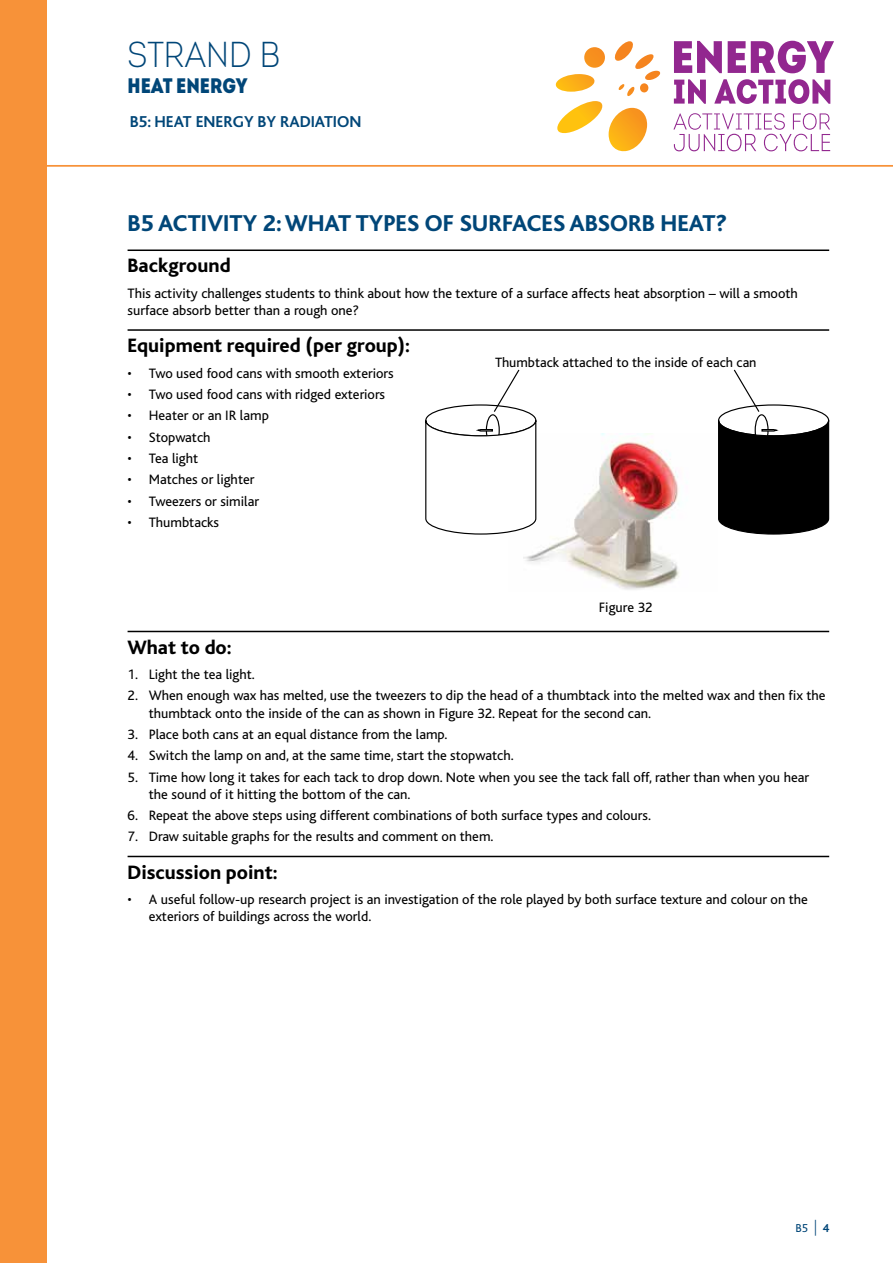
<style>
.page{position:relative;width:893px;height:1263px;background:#fff}
.page>*{position:absolute;margin:0;border:0;box-sizing:border-box;transform-origin:0 0}
.t1{font:36px "Intro Cond Light Free";color:#004678}
.t2{font:800 24px "Bliss";color:#004678}
.t3{font:21px "Intro Cond Black Free";color:#004678}
.t4{font:800 20.25px "Bliss";color:#000}
.t5{font:700 16.5px "Bliss";color:#004678}
.t6{font:14.25px/17.1px "Bliss";color:#000}
.t7{font:14.1px "Bliss";color:#000}
.t8{font:12px "Bliss";color:#004678}
.s1{font-weight:300;font-size:15.6px}
.s2{font-weight:700}
</style>
<div class="page">
<hr style="left:0;top:165px;width:893px;height:2px;background:#f79239">
<div style="left:0;top:0;width:47px;height:1263px;background:#f79239"></div>
<svg style="left:673px;top:113px;width:157px;height:38px"></svg>
<svg style="left:674px;top:41px;width:48px;height:32px"></svg>
<svg style="left:728px;top:41px;width:106px;height:32px"></svg>
<svg style="left:674px;top:79px;width:32px;height:25px"></svg>
<svg style="left:714px;top:79px;width:116px;height:25px"></svg>
<svg style="left:555px;top:41px;width:105px;height:111px"></svg>
<img style="left:523px;top:535px;width:157px;height:55px">
<hr style="left:128px;top:249px;width:701px;height:2px;background:#000">
<hr style="left:128px;top:329px;width:701px;height:2px;background:#000">
<hr style="left:128px;top:631px;width:701px;height:1px;background:#000">
<hr style="left:128px;top:856px;width:701px;height:1px;background:#000">
<svg style="left:425px;top:369px;width:404px;height:166px"></svg>
<h1 class="t1" style="left:128px;top:33px;width:154px">STRAND B</h1>
<h3 class="t3" style="left:128px;top:71px;width:121px">HEAT ENERGY</h3>
<p class="t5" style="left:130px;top:113px;width:233px">B5: HEAT ENERGY BY RADIATION</p>
<h2 class="t2" style="left:128px;top:211px;width:601px">B5 ACTIVITY 2: WHAT TYPES OF SURFACES ABSORB HEAT?</h2>
<h3 class="t4" style="left:128px;top:255px;width:105px">Background</h3>
<p class="t6" style="left:128px;top:285px;width:672px">This activity challenges students to think about how the texture of a surface affects heat absorption – will a smooth surface absorb better than a rough one?</p>
<h3 class="t4" style="left:128px;top:335px;width:284px">Equipment required (per group):</h3>
<p class="t6" style="left:128px;top:365px;width:267px">• Two used food cans with smooth exteriors</p>
<p class="t6" style="left:128px;top:386px;width:259px">• Two used food cans with ridged exteriors</p>
<p class="t6" style="left:128px;top:407px;width:143px">• Heater or an IR lamp</p>
<p class="t6" style="left:128px;top:429px;width:85px">• Stopwatch</p>
<p class="t6" style="left:128px;top:450px;width:72px">• Tea light</p>
<p class="t6" style="left:128px;top:471px;width:128px">• Matches or lighter</p>
<p class="t6" style="left:128px;top:493px;width:133px">• Tweezers or similar</p>
<p class="t6" style="left:128px;top:514px;width:93px">• Thumbtacks</p>
<p class="t7" style="left:495px;top:355px;width:263px">Thumbtack attached to the inside of each can</p>
<p class="t6" style="left:599px;top:599px;width:55px">Figure 32</p>
<h3 class="t4" style="left:128px;top:636px;width:106px">What to do:</h3>
<p class="t6" style="left:128px;top:666px;width:129px">1. Light the tea light.</p>
<p class="t6" style="left:149px;top:687px;width:678px;text-indent:-21px">2. When enough wax has melted, use the tweezers to dip the head of a thumbtack into the melted wax and then fix the thumbtack onto the inside of the can as shown in Figure 32. Repeat for the second can.</p>
<p class="t6" style="left:128px;top:726px;width:321px">3. Place both cans at an equal distance from the lamp.</p>
<p class="t6" style="left:128px;top:747px;width:388px">4. Switch the lamp on and, at the same time, start the stopwatch.</p>
<p class="t6" style="left:149px;top:769px;width:662px;text-indent:-21px">5. Time how long it takes for each tack to drop down. Note when you see the tack fall off, rather than when you hear the sound of it hitting the bottom of the can.</p>
<p class="t6" style="left:128px;top:807px;width:525px">6. Repeat the above steps using different combinations of both surface types and colours.</p>
<p class="t6" style="left:128px;top:828px;width:367px">7. Draw suitable graphs for the results and comment on them.</p>
<h3 class="t4" style="left:128px;top:861px;width:152px">Discussion point:</h3>
<p class="t6" style="left:149px;top:891px;width:661px;text-indent:-21px">• A useful follow-up research project is an investigation of the role played by both surface texture and colour on the exteriors of buildings across the world.</p>
<p class="t8" style="left:796px;top:1221px;width:35px">B5 <span class="s1">|</span> <span class="s2">4</span></p>
</div>
